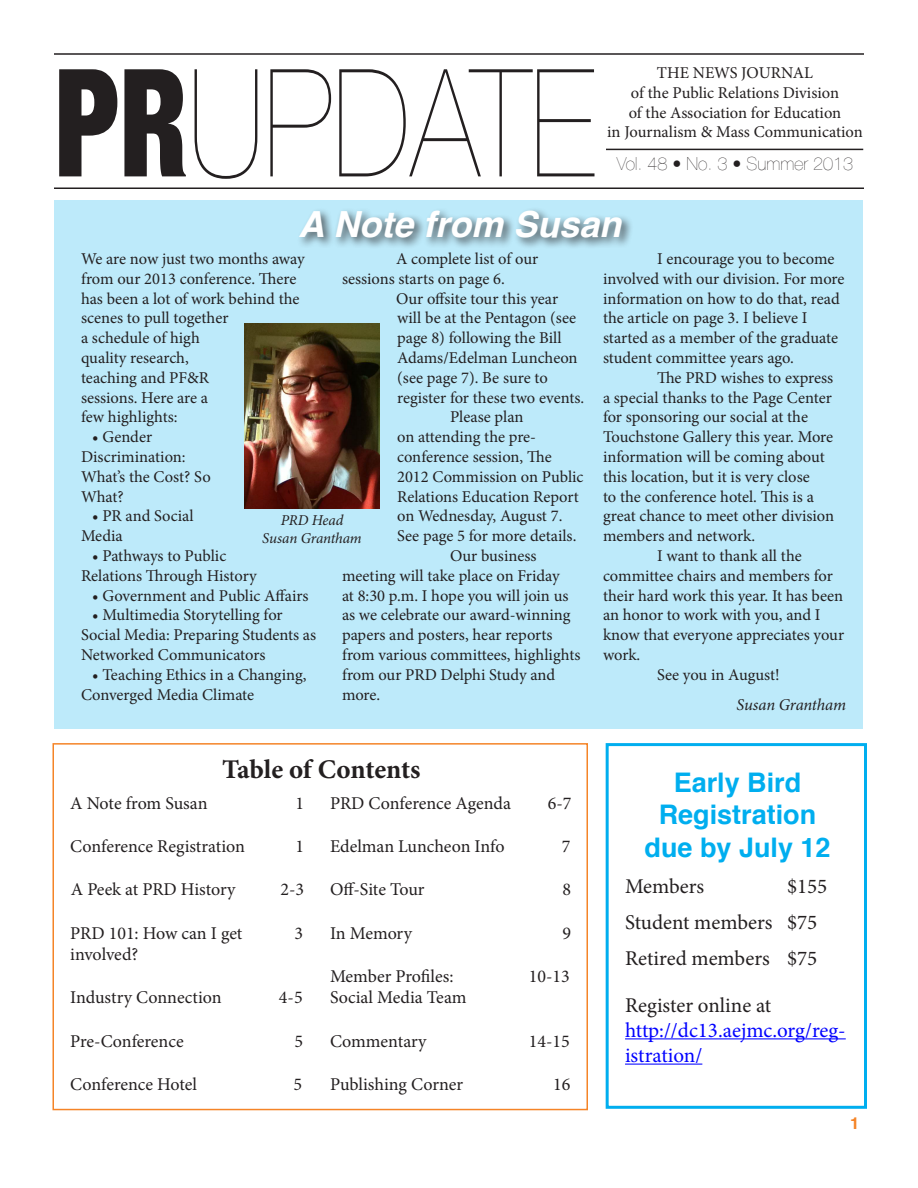
<style>
.page{position:relative;width:918px;height:1188px;background:#fff}
.page>*{position:absolute;margin:0;border:0;box-sizing:border-box;transform-origin:0 0}
.t1{font:200 150px "Helvetica Neue";color:#231f20;scale:.8 1}
.t2{font:italic 700 36px "Helvetica";color:#fff}
.t3{font:700 27px "Helvetica";color:#00aeef}
.t4{font:700 27px "Minion Pro";letter-spacing:-.005em;color:#231f20}
.t5{font:21px "Minion Pro";color:#231f20}
.t6{font:21px/25.2px "Minion Pro";color:#00f}
.t7{font:18px "Minion Pro";letter-spacing:-.005em;color:#231f20}
.t8{font:200 18px "Helvetica Neue";color:#231f20}
.t9{font:16.5px/19.8px "Minion Pro";letter-spacing:-.005em;color:#231f20}
.t10{font:italic 16.5px "Minion Pro";letter-spacing:-.015em;color:#231f20}
.t11{font:700 16.5px "Helvetica";color:#f58427}
.t12{font:italic 15px "Minion Pro";letter-spacing:-.015em;color:#231f20}
.s1{font-weight:900;font-stretch:condensed}
</style>
<div class="page">
<div style="left:55px;top:201px;width:808px;height:528px;background:#bdeafa"></div>
<img style="left:245px;top:323px;width:134px;height:186px">
<div style="left:52px;top:743px;width:536px;height:367px;border:2px solid #f58427"></div>
<hr style="left:54px;top:53px;width:810px;height:2px;background:#231f20">
<hr style="left:54px;top:188px;width:810px;height:1px;background:#231f20">
<hr style="left:606px;top:149px;width:257px;height:1px;background:#231f20">
<div style="left:297px;top:207px;width:337px;height:43px;background:#231f20;opacity:.75"></div>
<div style="left:606px;top:743px;width:261px;height:366px;border:3px solid #00aeef"></div>
<hr style="left:625px;top:1038px;width:221px;height:1px;background:#00f">
<hr style="left:625px;top:1064px;width:77px;height:1px;background:#00f">
<p class="t1" style="left:55px;top:7px;width:677px"><span class="s1">PR</span>UPDATE</p>
<p class="t9" style="left:657px;top:63px;width:158px">THE NEWS JOURNAL</p>
<p class="t9" style="left:631px;top:83px;width:210px">of the Public Relations Division</p>
<p class="t9" style="left:629px;top:103px;width:214px">of the Association for Education</p>
<p class="t9" style="left:607px;top:122px;width:257px">in Journalism &amp; Mass Communication</p>
<p class="t8" style="left:617px;top:149px;width:238px">Vol. 48 • No. 3 • Summer 2013</p>
<p class="t2" style="left:298px;top:194px;width:324px">A Note from Susan</p>
<p class="t9" style="left:81px;top:249px;width:225px">We are now just two months away from our 2013 conference. There has been a lot of work behind the scenes to pull together<br>a schedule of high<br>quality research,<br>teaching and PF&amp;R<br>sessions. Here are a<br>few highlights:</p>
<p class="t9" style="left:81px;top:427px;width:131px;text-indent:11px">• Gender<br>Discrimination:<br>What’s the Cost? So<br>What?</p>
<p class="t9" style="left:81px;top:506px;width:114px;text-indent:11px">• PR and Social<br>Media</p>
<p class="t9" style="left:81px;top:546px;width:177px;text-indent:11px">• Pathways to Public<br>Relations Through History</p>
<p class="t9" style="left:92px;top:586px;width:218px">• Government and Public Affairs</p>
<p class="t9" style="left:81px;top:605px;width:237px;text-indent:11px">• Multimedia Storytelling for<br>Social Media: Preparing Students as<br>Networked Communicators</p>
<p class="t9" style="left:81px;top:665px;width:227px;text-indent:11px">• Teaching Ethics in a Changing,<br>Converged Media Climate</p>
<p class="t9" style="left:342px;top:249px;width:198px;text-indent:54px">A complete list of our sessions starts on page 6.</p>
<p class="t9" style="left:396px;top:289px;width:190px">Our offsite tour this year will be at the Pentagon (see page 8) following the Bill<br>Adams/Edelman Luncheon (see page 7). Be sure to register for these two events.</p>
<p class="t9" style="left:397px;top:407px;width:188px;text-indent:53px">Please plan<br>on attending the pre&shy;conference session, The<br>2012 Commission on Public<br>Relations Education Report on Wednesday, August 7.<br>See page 5 for more details.</p>
<p class="t9" style="left:342px;top:546px;width:240px;text-indent:108px">Our business meeting will take place on Friday<br>at 8:30 p.m. I hope you will join us as we celebrate our award-winning papers and posters, hear reports from various committees, highlights from our PRD Delphi Study and more.</p>
<p class="t12" style="left:281px;top:510px;width:64px">PRD Head</p>
<p class="t12" style="left:262px;top:528px;width:101px">Susan Grantham</p>
<p class="t4" style="left:222px;top:750px;width:200px">Table of Contents</p>
<p class="t7" style="left:70px;top:791px;width:139px">A Note from Susan</p>
<p class="t7" style="left:296px;top:791px;width:10px">1</p>
<p class="t7" style="left:70px;top:834px;width:176px">Conference Registration</p>
<p class="t7" style="left:296px;top:834px;width:10px">1</p>
<p class="t7" style="left:71px;top:878px;width:166px">A Peek at PRD History</p>
<p class="t7" style="left:281px;top:878px;width:25px">2-3</p>
<p class="t7" style="left:70px;top:921px;width:174px">PRD 101: How can I get</p>
<p class="t7" style="left:294px;top:921px;width:10px">3</p>
<p class="t7" style="left:70px;top:942px;width:70px">involved?</p>
<p class="t7" style="left:70px;top:986px;width:153px">Industry Connection</p>
<p class="t7" style="left:279px;top:986px;width:25px">4-5</p>
<p class="t7" style="left:70px;top:1029px;width:115px">Pre-Conference</p>
<p class="t7" style="left:294px;top:1029px;width:10px">5</p>
<p class="t7" style="left:70px;top:1072px;width:128px">Conference Hotel</p>
<p class="t7" style="left:293px;top:1072px;width:10px">5</p>
<p class="t7" style="left:330px;top:791px;width:182px">PRD Conference Agenda</p>
<p class="t7" style="left:548px;top:791px;width:25px">6-7</p>
<p class="t7" style="left:330px;top:834px;width:176px">Edelman Luncheon Info</p>
<p class="t7" style="left:562px;top:834px;width:10px">7</p>
<p class="t7" style="left:330px;top:878px;width:96px">Off-Site Tour</p>
<p class="t7" style="left:562px;top:878px;width:10px">8</p>
<p class="t7" style="left:330px;top:921px;width:84px">In Memory</p>
<p class="t7" style="left:562px;top:921px;width:10px">9</p>
<p class="t7" style="left:330px;top:964px;width:125px">Member Profiles:</p>
<p class="t7" style="left:529px;top:964px;width:42px">10-13</p>
<p class="t7" style="left:330px;top:986px;width:138px">Social Media Team</p>
<p class="t7" style="left:330px;top:1029px;width:98px">Commentary</p>
<p class="t7" style="left:529px;top:1029px;width:42px">14-15</p>
<p class="t7" style="left:330px;top:1072px;width:135px">Publishing Corner</p>
<p class="t7" style="left:553px;top:1072px;width:19px">16</p>
<p class="t9" style="left:603px;top:249px;width:243px;text-indent:54px">I encourage you to become involved with our division. For more information on how to do that, read the article on page 3. I believe I started as a member of the graduate student committee years ago.</p>
<p class="t9" style="left:603px;top:368px;width:233px;text-indent:54px">The PRD wishes to express a special thanks to the Page Center for sponsoring our social at the<br>Touchstone Gallery this year. More information will be coming about this location, but it is very close<br>to the conference hotel. This is a great chance to meet other division members and network.</p>
<p class="t9" style="left:603px;top:546px;width:243px;text-indent:54px">I want to thank all the committee chairs and members for their hard work this year. It has been an honor to work with you, and I know that everyone appreciates your work.</p>
<p class="t9" style="left:657px;top:665px;width:124px">See you in August!</p>
<p class="t10" style="left:737px;top:694px;width:111px">Susan Grantham</p>
<p class="t3" style="left:674px;top:761px;width:129px">Early Bird</p>
<p class="t3" style="left:659px;top:793px;width:159px">Registration</p>
<p class="t3" style="left:645px;top:826px;width:188px">due by July 12</p>
<p class="t5" style="left:625px;top:872px;width:81px">Members</p>
<p class="t5" style="left:787px;top:872px;width:42px">$155</p>
<p class="t5" style="left:625px;top:908px;width:194px">Student members $75</p>
<p class="t5" style="left:625px;top:944px;width:194px">Retired members $75</p>
<p class="t5" style="left:625px;top:991px;width:148px">Register online at</p>
<p class="t6" style="left:625px;top:1018px;width:222px">http://dc13.aejmc.org/reg&shy;istration/</p>
<p class="t11" style="left:850px;top:1110px;width:11px">1</p>
</div>
